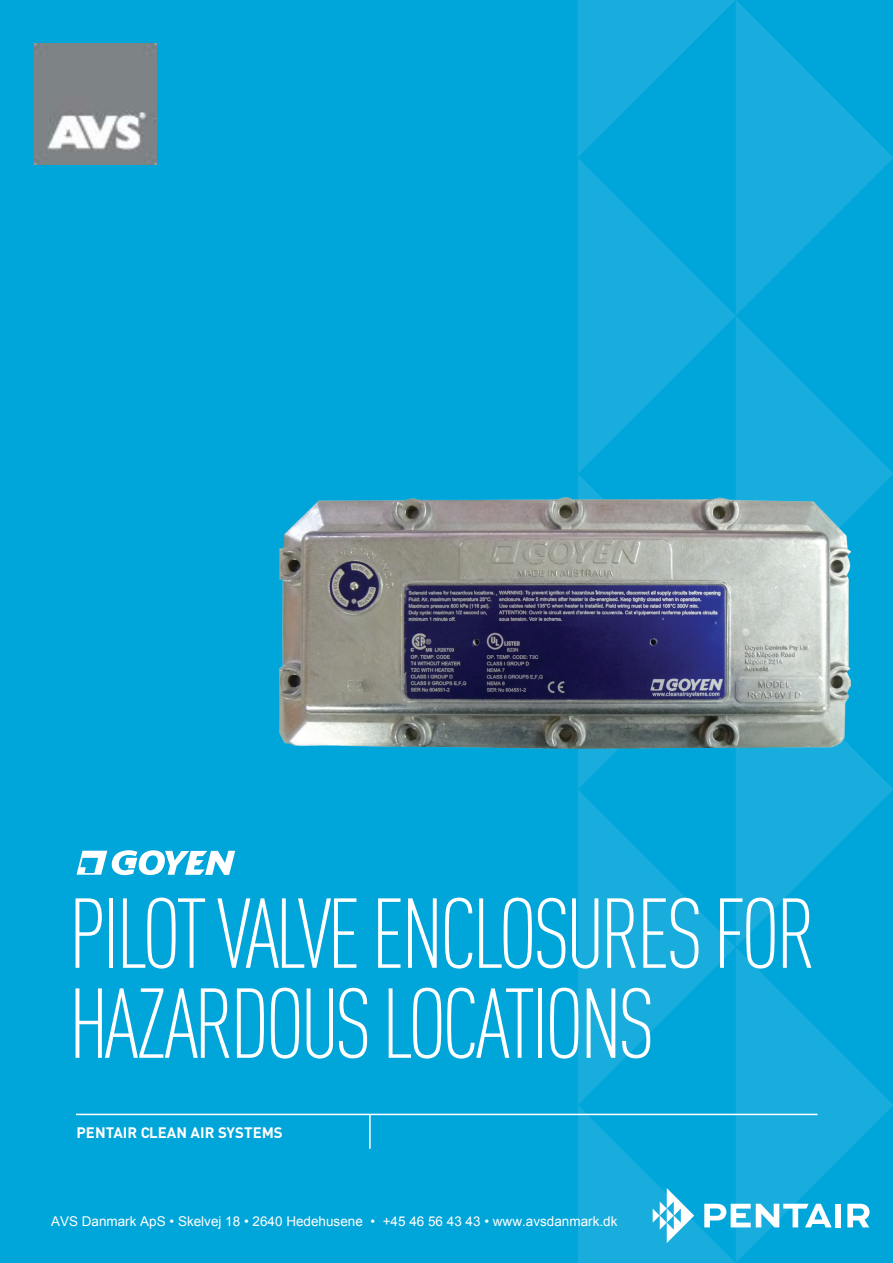
<style>
.page{position:relative;width:893px;height:1263px;background:#00a5da}
.page>*{position:absolute;margin:0;border:0;box-sizing:border-box;transform-origin:0 0}
.cover_heading{font:300 condensed 97.5px/90px "DINOT";letter-spacing:-.045em;color:#fff}
.cover_subheading{font:700 15px "DIN";color:#fff}
.t1{font:13.5px "Arial";color:#fff}
</style>
<div class="page">
<svg style="left:577px;top:0;width:316px;height:158px"></svg>
<svg style="left:578px;top:158px;width:315px;height:315px"></svg>
<svg style="left:578px;top:473px;width:315px;height:316px"></svg>
<svg style="left:578px;top:789px;width:315px;height:439px"></svg>
<svg style="left:892px;top:631px;width:1px;height:316px"></svg>
<svg style="left:77px;top:850px;width:158px;height:25px"></svg>
<hr style="left:76px;top:1114px;width:742px;height:1px;background:#fff">
<hr style="left:369px;top:1115px;width:2px;height:34px;background:#fff">
<img style="left:279px;top:498px;width:571px;height:251px">
<svg style="left:578px;top:1105px;width:254px;height:158px"></svg>
<div style="left:835px;top:1204px;width:6px;height:23px;background:#fff"></div>
<svg style="left:847px;top:1204px;width:22px;height:23px"></svg>
<img style="left:35px;top:43px;width:121px;height:122px">
<p class="cover_heading" style="left:69px;top:889px;width:749px">PILOT VALVE ENCLOSURES FOR<br>HAZARDOUS LOCATIONS</p>
<p class="cover_subheading" style="left:77px;top:1122px;width:208px">PENTAIR CLEAN AIR SYSTEMS</p>
<p class="t1" style="left:51px;top:1213px;width:568px">AVS Danmark ApS • Skelvej 18 • 2640 Hedehusene • +45 46 56 43 43 • www.avsdanmark.dk</p>
</div>
